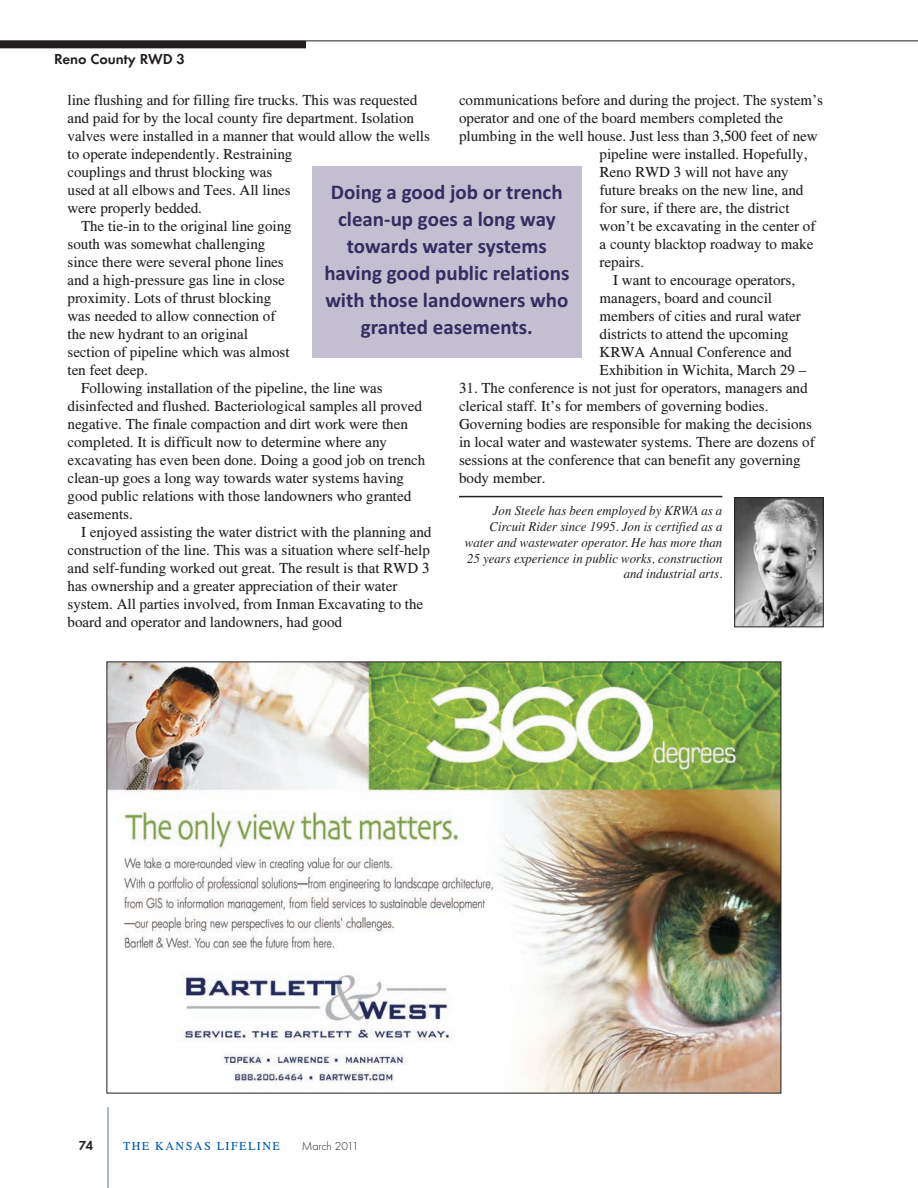
<style>
.page{position:relative;width:918px;height:1188px;background:#fff}
.page>*{position:absolute;margin:0;border:0;box-sizing:border-box;transform-origin:0 0}
.t1{font:21px/27px "Calibri Bold OTF";color:#332d61;text-align:center}
.t2{font:15px/18px "Times CSATT";color:#231f20}
.t3{font:600 15px "Futura T";color:#231f20}
.t4{font:italic 13.5px/15.8px "Times";color:#231f20;text-align:right;scale:.95 1}
.t5{font:600 13.5px "Futura T";color:#231f20}
.t6{font:12px "Times CSATT";letter-spacing:.125em;color:#015ba9}
.t7{font:300 12px "Futura T";letter-spacing:-.005em;color:#231f20}
</style>
<div class="page">
<hr style="left:108px;top:1107px;width:1px;height:81px;background:#4975b9">
<hr style="left:0;top:40px;width:918px;height:1px;background:#231f20">
<div style="left:0;top:41px;width:306px;height:7px;background:#231f20"></div>
<hr style="left:459px;top:496px;width:263px;height:1px;background:#231f20">
<img style="left:736px;top:499px;width:85px;height:126px">
<div style="left:734px;top:497px;width:89px;height:130px;border:1px solid #231f20"></div>
<div style="left:312px;top:166px;width:270px;height:191px;background:#c3bfd1"></div>
<img style="left:108px;top:664px;width:671px;height:428px">
<p class="t3" style="left:54px;top:53px;width:133px">Reno County RWD 3</p>
<p class="t2" style="left:459px;top:92px;width:366px">communications before and during the project. The system’s</p>
<p class="t2" style="left:459px;top:110px;width:326px">operator and one of the board members completed the</p>
<p class="t2" style="left:459px;top:128px;width:360px">plumbing in the well house. Just less than 3,500 feet of new</p>
<p class="t2" style="left:600px;top:146px;width:209px">pipeline were installed. Hopefully,</p>
<p class="t2" style="left:600px;top:164px;width:191px">Reno RWD 3 will not have any</p>
<p class="t2" style="left:600px;top:182px;width:205px">future breaks on the new line, and</p>
<p class="t2" style="left:600px;top:200px;width:191px">for sure, if there are, the district</p>
<p class="t2" style="left:600px;top:218px;width:217px">won’t be excavating in the center of</p>
<p class="t2" style="left:600px;top:236px;width:215px">a county blacktop roadway to make</p>
<p class="t2" style="left:600px;top:254px;width:46px">repairs.</p>
<p class="t2" style="left:613px;top:272px;width:184px">I want to encourage operators,</p>
<p class="t2" style="left:600px;top:290px;width:174px">managers, board and council</p>
<p class="t2" style="left:600px;top:308px;width:203px">members of cities and rural water</p>
<p class="t2" style="left:600px;top:326px;width:191px">districts to attend the upcoming</p>
<p class="t2" style="left:600px;top:344px;width:194px">KRWA Annual Conference and</p>
<p class="t2" style="left:600px;top:362px;width:208px">Exhibition in Wichita, March 29 –</p>
<p class="t2" style="left:459px;top:380px;width:357px">31. The conference is not just for operators, managers and clerical staff. It’s for members of governing bodies.<br>Governing bodies are responsible for making the decisions in local water and wastewater systems. There are dozens of sessions at the conference that can benefit any governing body member.</p>
<p class="t2" style="left:68px;top:92px;width:351px">line flushing and for filling fire trucks. This was requested</p>
<p class="t2" style="left:68px;top:110px;width:348px">and paid for by the local county fire department. Isolation</p>
<p class="t2" style="left:68px;top:128px;width:364px">valves were installed in a manner that would allow the wells</p>
<p class="t2" style="left:68px;top:146px;width:226px">to operate independently. Restraining</p>
<p class="t2" style="left:68px;top:164px;width:206px">couplings and thrust blocking was</p>
<p class="t2" style="left:68px;top:182px;width:225px">used at all elbows and Tees. All lines</p>
<p class="t2" style="left:68px;top:200px;width:136px">were properly bedded.</p>
<p class="t2" style="left:81px;top:218px;width:212px">The tie-in to the original line going</p>
<p class="t2" style="left:68px;top:236px;width:199px">south was somewhat challenging</p>
<p class="t2" style="left:68px;top:254px;width:218px">since there were several phone lines</p>
<p class="t2" style="left:68px;top:272px;width:219px">and a high-pressure gas line in close</p>
<p class="t2" style="left:68px;top:290px;width:205px">proximity. Lots of thrust blocking</p>
<p class="t2" style="left:68px;top:308px;width:209px">was needed to allow connection of</p>
<p class="t2" style="left:68px;top:326px;width:182px">the new hydrant to an original</p>
<p class="t2" style="left:68px;top:344px;width:224px">section of pipeline which was almost</p>
<p class="t2" style="left:68px;top:362px;width:82px">ten feet deep.</p>
<p class="t2" style="left:81px;top:380px;width:303px">Following installation of the pipeline, the line was</p>
<p class="t2" style="left:68px;top:398px;width:356px">disinfected and flushed. Bacteriological samples all proved</p>
<p class="t2" style="left:68px;top:416px;width:342px">negative. The finale compaction and dirt work were then</p>
<p class="t2" style="left:68px;top:434px;width:321px">completed. It is difficult now to determine where any</p>
<p class="t2" style="left:68px;top:452px;width:359px">excavating has even been done. Doing a good job on trench</p>
<p class="t2" style="left:68px;top:470px;width:338px">clean-up goes a long way towards water systems having</p>
<p class="t2" style="left:68px;top:488px;width:345px">good public relations with those landowners who granted</p>
<p class="t2" style="left:68px;top:506px;width:67px">easements.</p>
<p class="t2" style="left:81px;top:524px;width:352px">I enjoyed assisting the water district with the planning and</p>
<p class="t2" style="left:68px;top:542px;width:364px">construction of the line. This was a situation where self-help</p>
<p class="t2" style="left:68px;top:560px;width:364px">and self-funding worked out great. The result is that RWD 3</p>
<p class="t2" style="left:68px;top:578px;width:331px">has ownership and a greater appreciation of their water</p>
<p class="t2" style="left:68px;top:596px;width:357px">system. All parties involved, from Inman Excavating to the</p>
<p class="t2" style="left:68px;top:614px;width:276px">board and operator and landowners, had good</p>
<h1 class="t1" style="left:324px;top:181px;width:247px">Doing a good job or trench clean-up goes a long way towards water systems having good public relations with those landowners who granted easements.</h1>
<p class="t4" style="left:465px;top:504px;width:273px">Jon Steele has been employed by KRWA as a Circuit Rider since 1995. Jon is certified as a water and wastewater operator. He has more than 25 years experience in public works, construction and industrial arts.</p>
<p class="t5" style="left:79px;top:1140px;width:16px">74</p>
<p class="t6" style="left:123px;top:1141px;width:158px">THE KANSAS LIFELINE</p>
<p class="t7" style="left:302px;top:1141px;width:58px">March 2011</p>
</div>
